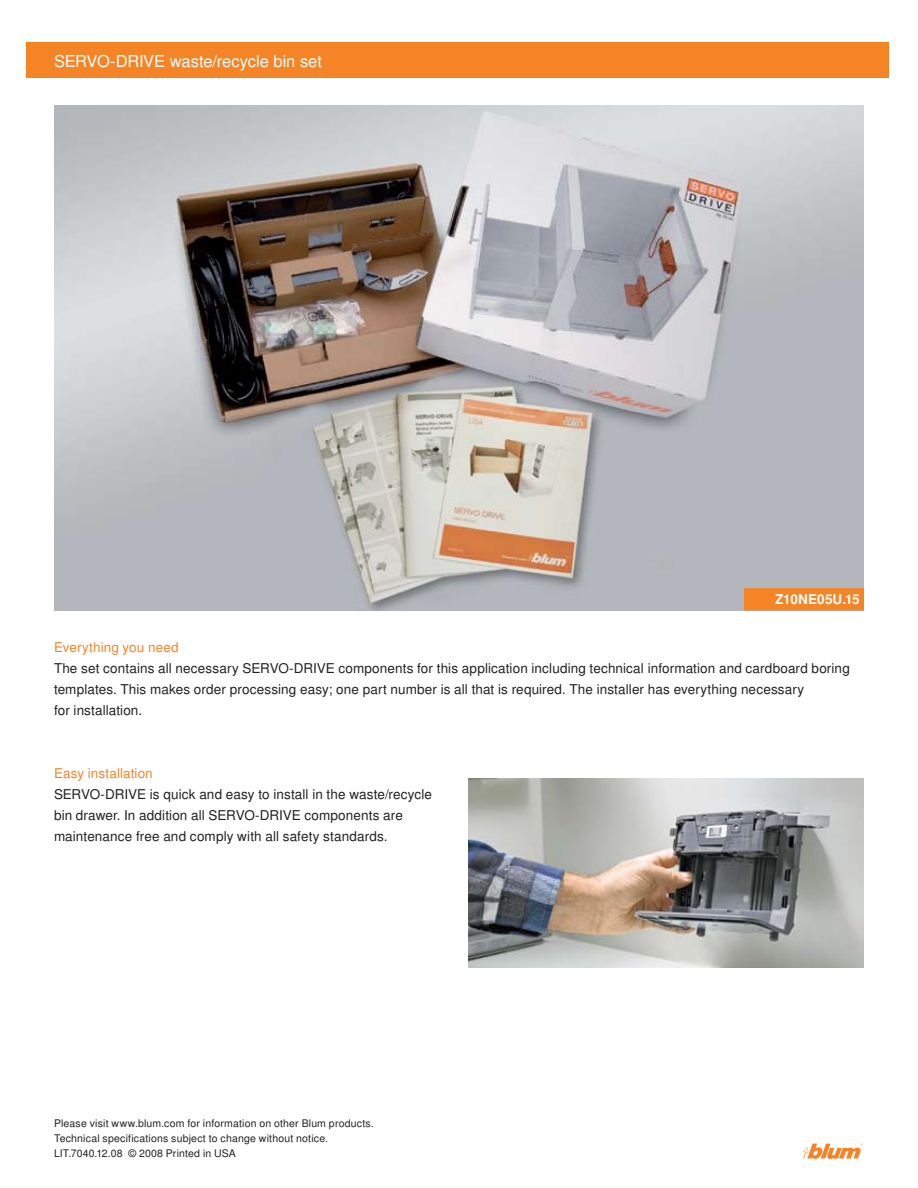
<style>
.page{position:relative;width:918px;height:1188px;background:#fff}
.page>*{position:absolute;margin:0;border:0;box-sizing:border-box;transform-origin:0 0}
.t1{font:16.5px "Nimbus Sans OT";letter-spacing:-.01em;color:#fff}
.t2{font:13.5px/21px "Nimbus Sans OT";letter-spacing:.01em;color:#231f20}
.t3{font:13.5px "Nimbus Sans OT";letter-spacing:.005em;color:#f58426}
.t4{font:700 13.5px "Nimbus Sans OT";letter-spacing:.01em;color:#fff}
.t5{font:10.5px/15px "Nimbus Sans OT";letter-spacing:.015em;color:#231f20}
</style>
<div class="page">
<div style="left:27px;top:42px;width:862px;height:36px;background:#f58426"></div>
<svg style="left:803px;top:1144px;width:60px;height:15px"></svg>
<img style="left:54px;top:105px;width:810px;height:505px">
<img style="left:468px;top:778px;width:396px;height:190px">
<div style="left:744px;top:588px;width:120px;height:22px;background:#f58426;border:2px solid #f58426"></div>
<p class="t1" style="left:54px;top:51px;width:270px">SERVO-DRIVE waste/recycle bin set</p>
<p class="t4" style="left:775px;top:591px;width:86px">Z10NE05U.15</p>
<p class="t3" style="left:54px;top:639px;width:126px">Everything you need</p>
<p class="t2" style="left:54px;top:659px;width:797px">The set contains all necessary SERVO-DRIVE components for this application including technical information and cardboard boring templates. This makes order processing easy; one part number is all that is required. The installer has everything necessary<br>for installation.</p>
<p class="t3" style="left:54px;top:765px;width:100px">Easy installation</p>
<p class="t2" style="left:54px;top:784px;width:379px">SERVO-DRIVE is quick and easy to install in the waste/recycle bin drawer. In addition all SERVO-DRIVE components are maintenance free and comply with all safety standards.</p>
<p class="t5" style="left:54px;top:1116px;width:321px">Please visit www.blum.com for information on other Blum products.<br>Technical specifications subject to change without notice.<br>LIT.7040.12.08 © 2008 Printed in USA</p>
</div>
